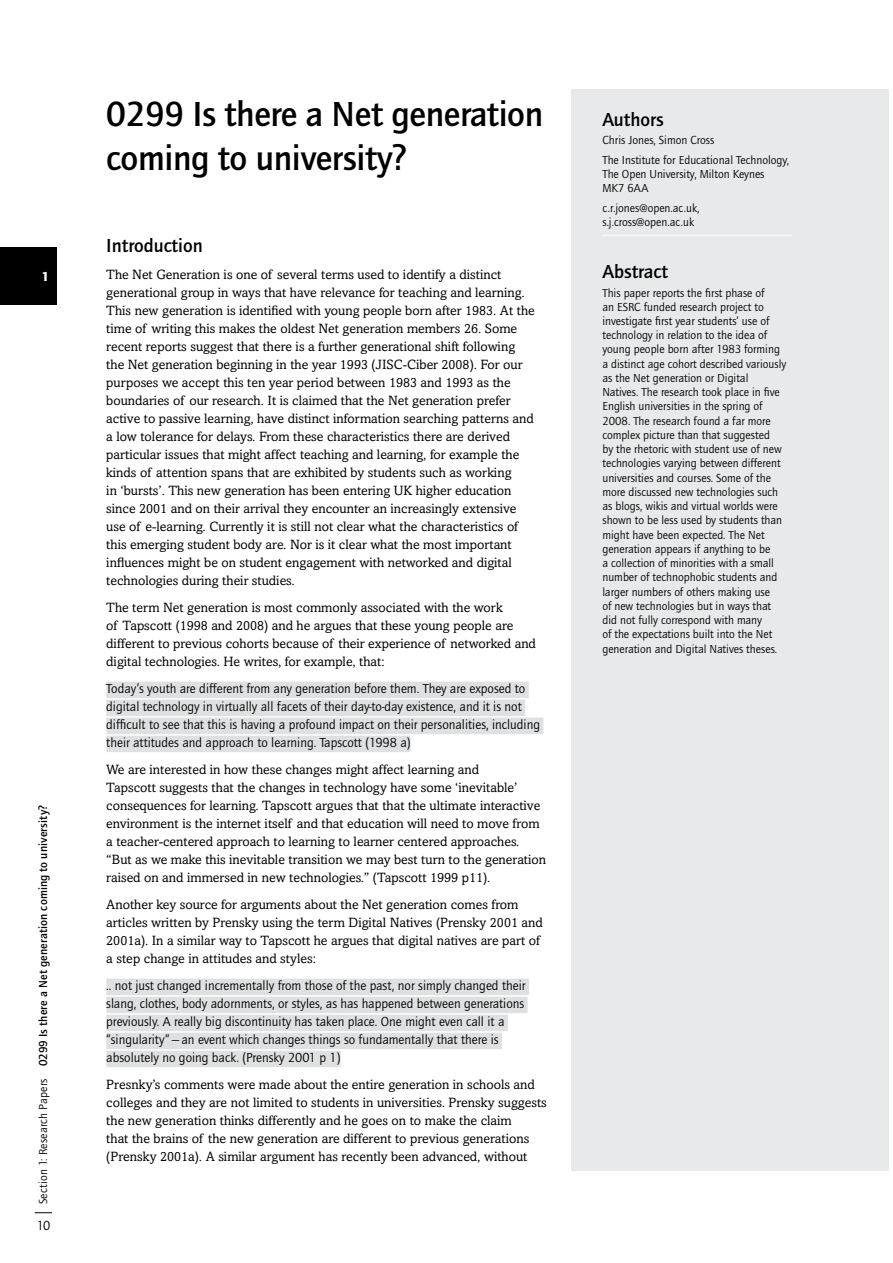
<style>
.page{position:relative;width:893px;height:1263px;background:#fff}
.page>*{position:absolute;margin:0;border:0;box-sizing:border-box;transform-origin:0 0}
.t1{font:500 36px/43.5px "Quay Sans ITC Std";letter-spacing:-.01em;color:#000}
.t2{font:500 19.5px "Quay Sans ITC Std";color:#000}
.t3{font:13.5px/18px "Amasis MT Std";color:#000}
.t4{font:13.5px/18px "Quay Sans ITC Std";color:#000}
.t5{font:900 13.5px "Quay Sans ITC Std";color:#fff}
.t6{font:12px/14.2px "Quay Sans ITC Std";color:#000}
.t7{font:500 12px "Quay Sans ITC Std";letter-spacing:.01em;color:#000}
.s1{font-weight:400}
</style>
<div class="page">
<div style="left:571px;top:89px;width:318px;height:1081px;background:#e8e9ea"></div>
<svg style="left:35px;top:1212px;width:17px;height:1px"></svg>
<div style="left:0;top:247px;width:56px;height:57px;background:#000"></div>
<hr style="left:602px;top:235px;width:190px;height:1px;background:#fff">
<div style="left:106px;top:682px;width:423px;height:16px;background:#dfe0e1"></div>
<div style="left:106px;top:700px;width:419px;height:16px;background:#dfe0e1"></div>
<div style="left:106px;top:718px;width:437px;height:16px;background:#dfe0e1"></div>
<div style="left:106px;top:736px;width:305px;height:16px;background:#dfe0e1"></div>
<div style="left:106px;top:979px;width:423px;height:16px;background:#dfe0e1"></div>
<div style="left:106px;top:997px;width:422px;height:16px;background:#dfe0e1"></div>
<div style="left:106px;top:1015px;width:402px;height:16px;background:#dfe0e1"></div>
<div style="left:106px;top:1033px;width:396px;height:16px;background:#dfe0e1"></div>
<div style="left:106px;top:1051px;width:235px;height:16px;background:#dfe0e1"></div>
<p class="t5" style="left:41px;top:268px;width:9px">1</p>
<p class="t7" style="left:36px;top:1204px;width:400px;rotate:-90deg"><span class="s1">Section 1: Research Papers</span> 0299 Is there a Net generation coming to university?</p>
<p class="t4" style="left:37px;top:1216px;width:15px">10</p>
<h1 class="t1" style="left:106px;top:92px;width:438px">0299 Is there a Net generation coming to university?</h1>
<h2 class="t2" style="left:602px;top:108px;width:63px">Authors</h2>
<p class="t6" style="left:602px;top:131px;width:188px;line-height:19.4px">Chris Jones, Simon Cross<br>The Institute for Educational Technology,</p>
<p class="t6" style="left:602px;top:167px;width:164px">The Open University, Milton Keynes<br>MK7 6AA</p>
<p class="t6" style="left:602px;top:200px;width:99px">c.r.jones@open.ac.uk, s.j.cross@open.ac.uk</p>
<h2 class="t2" style="left:602px;top:260px;width:67px">Abstract</h2>
<p class="t6" style="left:602px;top:285px;width:185px">This paper reports the first phase of<br>an ESRC funded research project to investigate first year students’ use of technology in relation to the idea of young people born after 1983 forming a distinct age cohort described variously as the Net generation or Digital Natives. The research took place in five English universities in the spring of 2008. The research found a far more complex picture than that suggested<br>by the rhetoric with student use of new technologies varying between different universities and courses. Some of the more discussed new technologies such as blogs, wikis and virtual worlds were shown to be less used by students than might have been expected. The Net generation appears if anything to be<br>a collection of minorities with a small number of technophobic students and larger numbers of others making use<br>of new technologies but in ways that did not fully correspond with many<br>of the expectations built into the Net generation and Digital Natives theses.</p>
<h2 class="t2" style="left:106px;top:234px;width:98px">Introduction</h2>
<p class="t3" style="left:106px;top:265px;width:430px">The Net Generation is one of several terms used to identify a distinct generational group in ways that have relevance for teaching and learning.<br>This new generation is identified with young people born after 1983. At the time of writing this makes the oldest Net generation members 26. Some recent reports suggest that there is a further generational shift following the Net generation beginning in the year 1993 (JISC-Ciber 2008). For our purposes we accept this ten year period between 1983 and 1993 as the boundaries of our research. It is claimed that the Net generation prefer active to passive learning, have distinct information searching patterns and a low tolerance for delays. From these characteristics there are derived particular issues that might affect teaching and learning, for example the kinds of attention spans that are exhibited by students such as working<br>in ‘bursts’. This new generation has been entering UK higher education since 2001 and on their arrival they encounter an increasingly extensive use of e-learning. Currently it is still not clear what the characteristics of this emerging student body are. Nor is it clear what the most important influences might be on student engagement with networked and digital technologies during their studies.</p>
<p class="t3" style="left:106px;top:598px;width:431px">The term Net generation is most commonly associated with the work<br>of Tapscott (1998 and 2008) and he argues that these young people are different to previous cohorts because of their experience of networked and digital technologies. He writes, for example, that:</p>
<p class="t4" style="left:106px;top:679px;width:435px">Today’s youth are different from any generation before them. They are exposed to digital technology in virtually all facets of their day-to-day existence, and it is not difficult to see that this is having a profound impact on their personalities, including their attitudes and approach to learning. Tapscott (1998 a)</p>
<p class="t3" style="left:106px;top:760px;width:441px">We are interested in how these changes might affect learning and<br>Tapscott suggests that the changes in technology have some ‘inevitable’ consequences for learning. Tapscott argues that that the ultimate interactive environment is the internet itself and that education will need to move from a teacher-centered approach to learning to learner centered approaches. “But as we make this inevitable transition we may best turn to the generation raised on and immersed in new technologies.” (Tapscott 1999 p11).</p>
<p class="t3" style="left:106px;top:895px;width:438px">Another key source for arguments about the Net generation comes from articles written by Prensky using the term Digital Natives (Prensky 2001 and 2001a). In a similar way to Tapscott he argues that digital natives are part of a step change in attitudes and styles:</p>
<p class="t4" style="left:106px;top:976px;width:421px">.. not just changed incrementally from those of the past, nor simply changed their slang, clothes, body adornments, or styles, as has happened between generations previously. A really big discontinuity has taken place. One might even call it a “singularity”—an event which changes things so fundamentally that there is absolutely no going back. (Prensky 2001 p 1)</p>
<p class="t3" style="left:106px;top:1075px;width:442px">Presnky’s comments were made about the entire generation in schools and colleges and they are not limited to students in universities. Prensky suggests the new generation thinks differently and he goes on to make the claim<br>that the brains of the new generation are different to previous generations (Prensky 2001a). A similar argument has recently been advanced, without</p>
</div>
